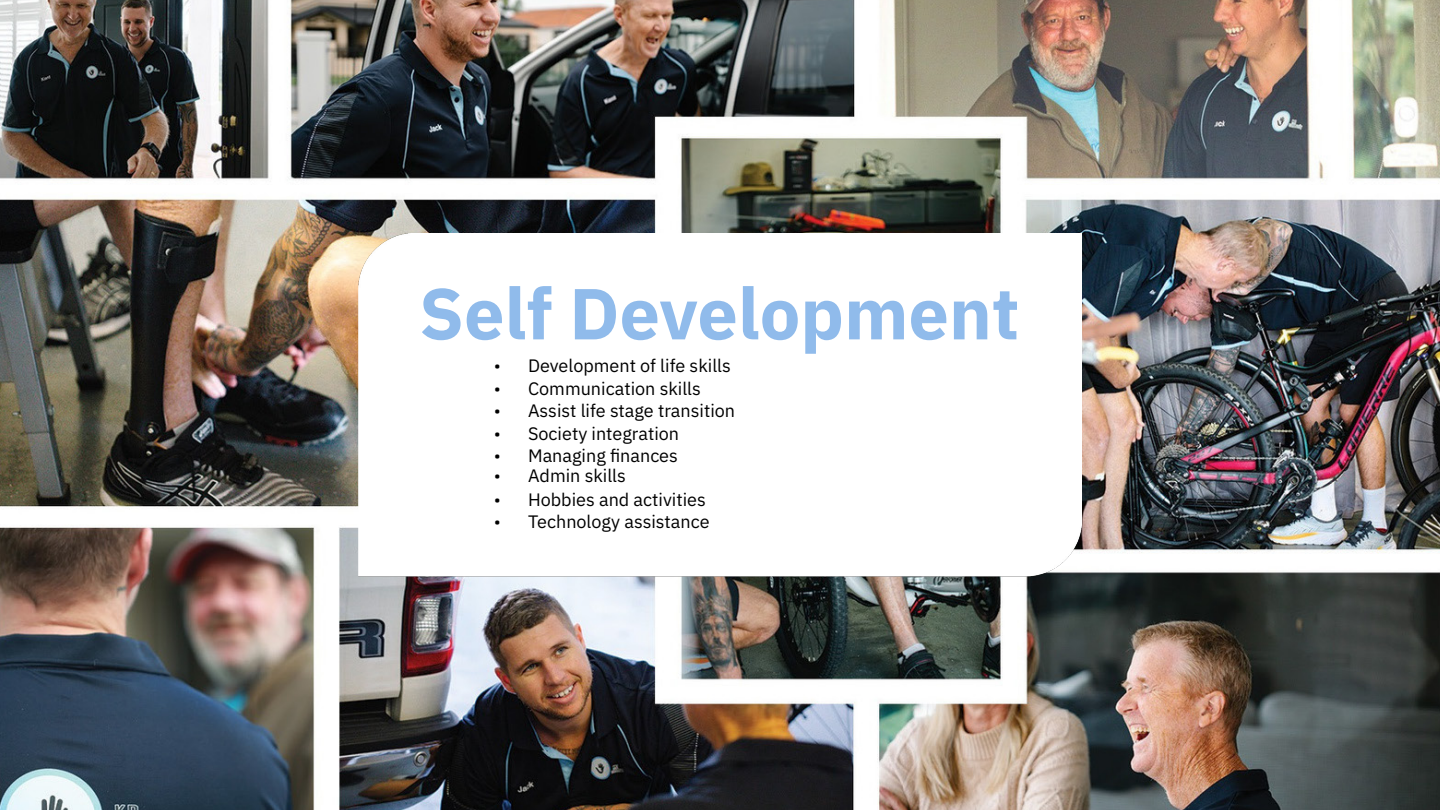
<style>
.page{position:relative;width:1440px;height:810px;background:#fff}
.page>*{position:absolute;margin:0;border:0;box-sizing:border-box;transform-origin:0 0}
.t1{font:700 72px "IBM Plex Sans";color:#90bbeb}
.t2{font:18px/22.5px "IBM Plex Sans";color:#000}
.t3{font:18px/22.5px "IBM Plex Sans Cond";color:#000;text-align:justify}
.s1{font-family:"IBM Plex Sans Cond"}
</style>
<div class="page">
<img style="left:0;top:0;width:1440px;height:810px">
<img style="left:359px;top:233px;width:722px;height:343px">
<h1 class="t1" style="left:419px;top:257px;width:602px">Self Development</h1>
<p class="t2" style="left:494px;top:353px;width:238px"><span class="s1">•</span> Development of life skills</p>
<p class="t3" style="left:494px;top:375px;width:8px">• • • •</p>
<p class="t3" style="left:494px;top:463px;width:8px;line-height:23px">• • •</p>
<p class="t2" style="left:528px;top:375px;width:209px">Communication skills<br>Assist life stage transition<br>Society integration<br>Managing finances</p>
<p class="t2" style="left:528px;top:463px;width:183px;line-height:23px">Admin skills<br>Hobbies and activities<br>Technology assistance</p>
</div>
